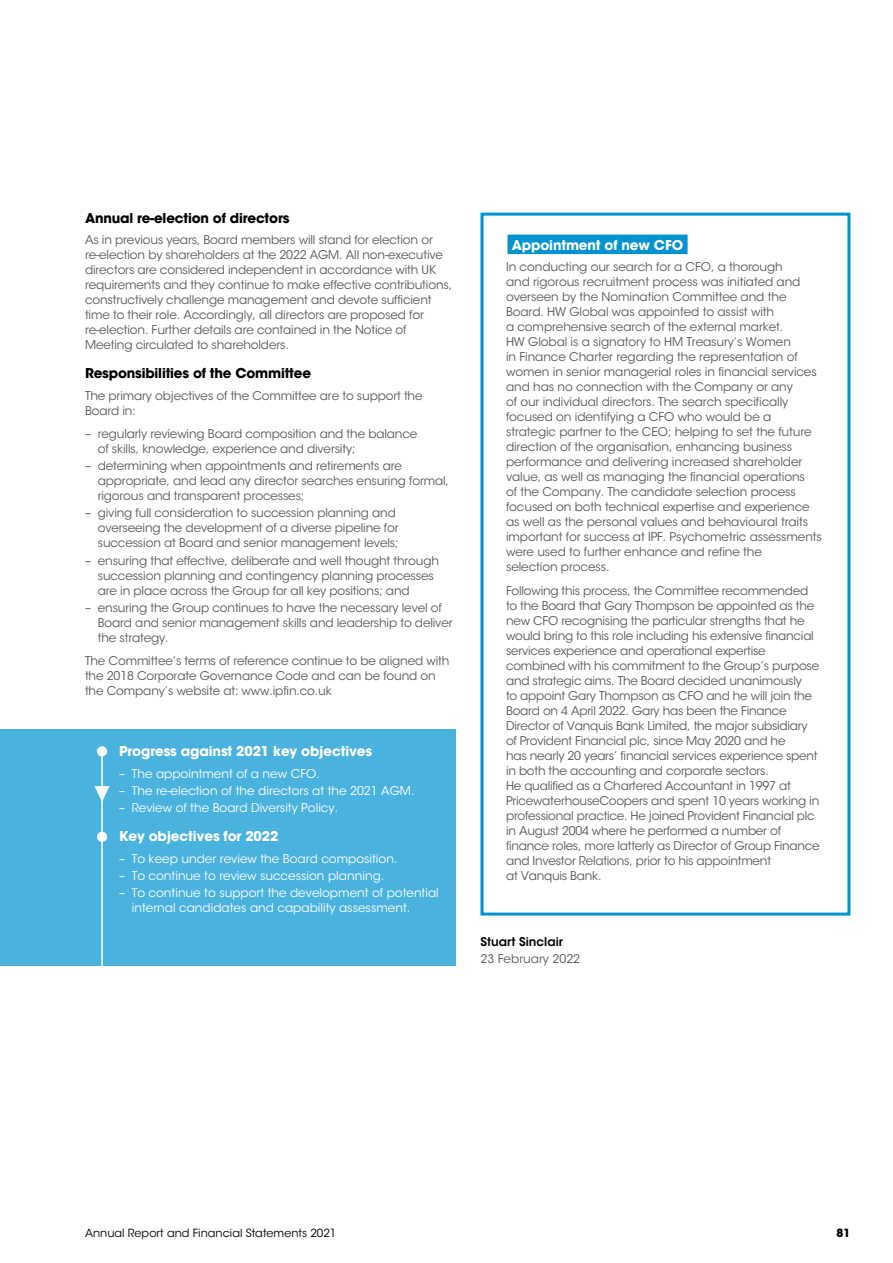
<style>
.page{position:relative;width:893px;height:1263px;background:#fff}
.page>*{position:absolute;margin:0;border:0;box-sizing:border-box;transform-origin:0 0}
.t1{font:700 13.5px "ITC Avant Garde Std";letter-spacing:-.01em;color:#fff}
.t2{font:700 13.5px "ITC Avant Garde Std";letter-spacing:-.015em;color:#000}
.t3{font:12px/15px "ITC Avant Garde Std";letter-spacing:-.015em;color:#58595b}
.t4{font:12px/15px "ITC Avant Garde Std";color:#fff}
.t5{font:600 12px "ITC Avant Garde Std";color:#000}
.t6{font:11.25px "ITC Avant Garde Std";color:#000}
.t7{font:700 11.25px "ITC Avant Garde Std";color:#000}
</style>
<div class="page">
<div style="left:480px;top:213px;width:370px;height:702px;border:3px solid #0093d0"></div>
<div style="left:507px;top:235px;width:181px;height:19px;background:#0093d0"></div>
<div style="left:0;top:729px;width:455px;height:237px;background:#4ab2df"></div>
<hr style="left:101px;top:750px;width:2px;height:216px;background:#fff">
<svg style="left:95px;top:786px;width:15px;height:16px"></svg>
<div style="left:97px;top:746px;width:10px;height:10px;background:#fff;border-radius:50%"></div>
<div style="left:97px;top:832px;width:10px;height:10px;background:#fff;border-radius:50%"></div>
<p class="t2" style="left:85px;top:209px;width:206px">Annual re-election of directors</p>
<p class="t3" style="left:85px;top:232px;width:369px">As in previous years, Board members will stand for election or re-election by shareholders at the 2022 AGM. All non-executive directors are considered independent in accordance with UK requirements and they continue to make effective contributions, constructively challenge management and devote sufficient time to their role. Accordingly, all directors are proposed for re-election. Further details are contained in the Notice of Meeting circulated to shareholders.</p>
<p class="t2" style="left:85px;top:364px;width:228px">Responsibilities of the Committee</p>
<p class="t3" style="left:85px;top:388px;width:339px">The primary objectives of the Committee are to support the<br>Board in:</p>
<p class="t3" style="left:98px;top:426px;width:321px;text-indent:-13px">– regularly reviewing Board composition and the balance of skills, knowledge, experience and diversity;</p>
<p class="t3" style="left:98px;top:459px;width:353px;text-indent:-13px">– determining when appointments and retirements are appropriate, and lead any director searches ensuring formal, rigorous and transparent processes;</p>
<p class="t3" style="left:98px;top:506px;width:302px;text-indent:-13px">– giving full consideration to succession planning and overseeing the development of a diverse pipeline for succession at Board and senior management levels;</p>
<p class="t3" style="left:98px;top:553px;width:343px;text-indent:-13px">– ensuring that effective, deliberate and well thought through succession planning and contingency planning processes are in place across the Group for all key positions; and</p>
<p class="t3" style="left:98px;top:600px;width:356px;text-indent:-13px">– ensuring the Group continues to have the necessary level of<br>Board and senior management skills and leadership to deliver the strategy.</p>
<p class="t3" style="left:85px;top:653px;width:366px">The Committee’s terms of reference continue to be aligned with the 2018 Corporate Governance Code and can be found on the Company’s website at: www.ipfin.co.uk</p>
<p class="t1" style="left:119px;top:742px;width:255px">Progress against 2021 key objectives</p>
<p class="t4" style="left:119px;top:766px;width:202px">– The appointment of a new CFO.</p>
<p class="t4" style="left:119px;top:783px;width:297px">– The re-election of the directors at the 2021 AGM.</p>
<p class="t4" style="left:119px;top:800px;width:221px">– Review of the Board Diversity Policy.</p>
<p class="t1" style="left:119px;top:827px;width:161px">Key objectives for 2022</p>
<p class="t4" style="left:119px;top:851px;width:280px">– To keep under review the Board composition.</p>
<p class="t4" style="left:119px;top:868px;width:267px">– To continue to review succession planning.</p>
<p class="t4" style="left:132px;top:885px;width:309px;text-indent:-13px">– To continue to support the development of potential internal candidates and capability assessment.</p>
<p class="t1" style="left:512px;top:236px;width:173px">Appointment of new CFO</p>
<p class="t3" style="left:506px;top:259px;width:317px">In conducting our search for a CFO, a thorough<br>and rigorous recruitment process was initiated and overseen by the Nomination Committee and the Board. HW Global was appointed to assist with<br>a comprehensive search of the external market.<br>HW Global is a signatory to HM Treasury’s Women<br>in Finance Charter regarding the representation of women in senior managerial roles in financial services and has no connection with the Company or any<br>of our individual directors. The search specifically focused on identifying a CFO who would be a strategic partner to the CEO; helping to set the future direction of the organisation, enhancing business performance and delivering increased shareholder value, as well as managing the financial operations<br>of the Company. The candidate selection process focused on both technical expertise and experience as well as the personal values and behavioural traits important for success at IPF. Psychometric assessments were used to further enhance and refine the<br>selection process.</p>
<p class="t3" style="left:506px;top:583px;width:315px">Following this process, the Committee recommended to the Board that Gary Thompson be appointed as the new CFO recognising the particular strengths that he would bring to this role including his extensive financial services experience and operational expertise combined with his commitment to the Group’s purpose and strategic aims. The Board decided unanimously<br>to appoint Gary Thompson as CFO and he will join the Board on 4 April 2022. Gary has been the Finance Director of Vanquis Bank Limited, the major subsidiary of Provident Financial plc, since May 2020 and he<br>has nearly 20 years’ financial services experience spent in both the accounting and corporate sectors.<br>He qualified as a Chartered Accountant in 1997 at PricewaterhouseCoopers and spent 10 years working in professional practice. He joined Provident Financial plc in August 2004 where he performed a number of finance roles, more latterly as Director of Group Finance and Investor Relations, prior to his appointment<br>at Vanquis Bank.</p>
<p class="t5" style="left:480px;top:934px;width:84px">Stuart Sinclair</p>
<p class="t3" style="left:480px;top:951px;width:101px">23 February 2022</p>
<p class="t6" style="left:85px;top:1226px;width:253px">Annual Report and Financial Statements 2021</p>
<p class="t7" style="left:836px;top:1226px;width:15px">81</p>
</div>
